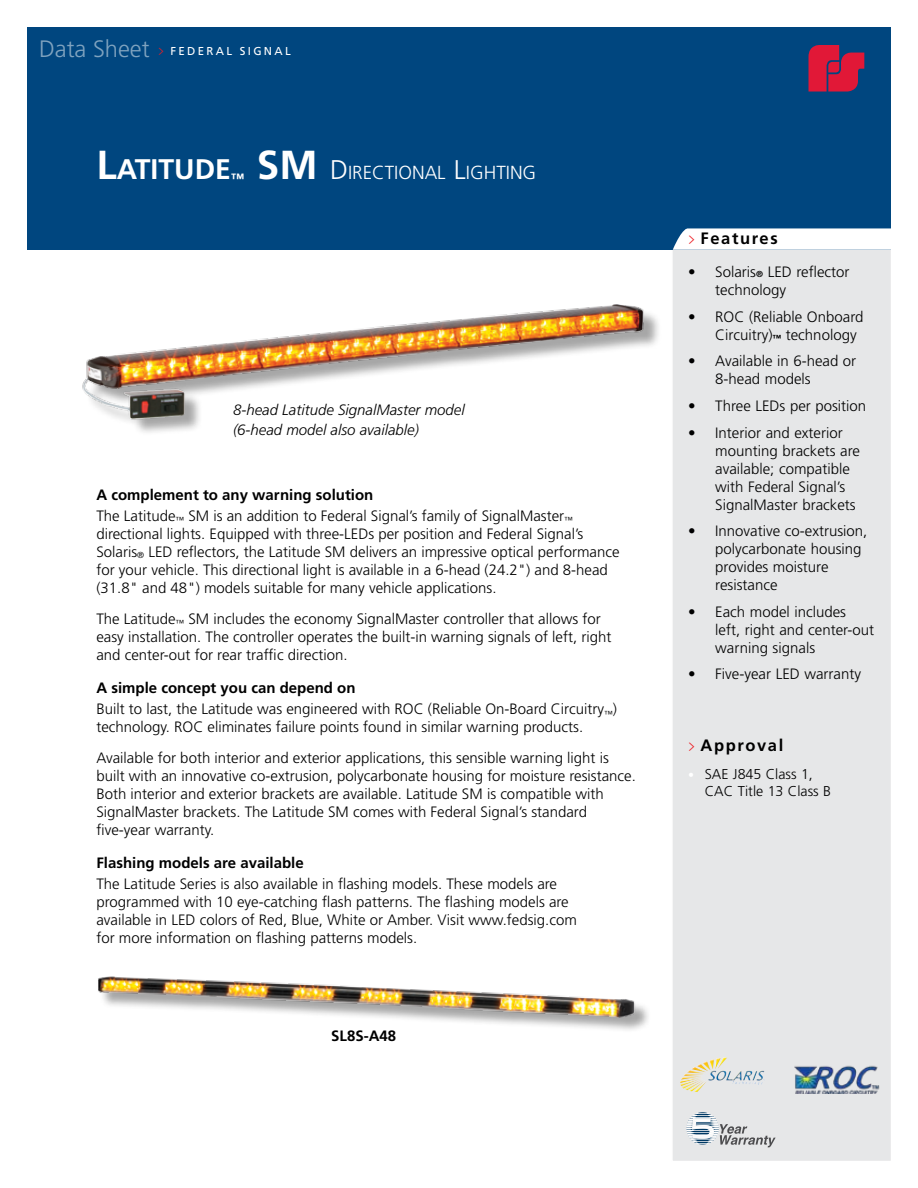
<style>
.page{position:relative;width:918px;height:1188px;background:#fff}
.page>*{position:absolute;margin:0;border:0;box-sizing:border-box;transform-origin:0 0}
.t1{font:700 28.35px "Frutiger";color:#fff}
.t2{font:300 23.7px "Frutiger";color:#80a3bf}
.t3{font:300 18.9px "Frutiger";color:#fff}
.t4{font:700 16.5px "Frutiger";letter-spacing:.1em;color:#000}
.t5{font:300 15px/18px "Frutiger";color:#000}
.t6{font:italic 300 15px/19.5px "Frutiger";color:#000}
.t7{font:700 15px "Frutiger";color:#000}
.t8{font:300 14.25px/17.1px "Frutiger";color:#000}
.t9{font:11.55px "Frutiger";letter-spacing:.2em;color:#fff}
.s1{font-family:"Letter Gothic Std";font-weight:700;font-size:10.2px;color:#ed1d24}
.s2{font-size:40.5px}
.s3{font-weight:700;font-size:40.5px}
.s4{font-size:27px}
.s5{font-weight:700}
.s6{font-size:8.7px}
.s7{font-family:"Letter Gothic Std";font-size:12px;color:#ed1d24}
.s8{font-weight:700;font-size:8.7px}
.s9{font-size:12px;color:#fff}
</style>
<div class="page">
<div style="left:671px;top:214px;width:221px;height:948px;background:#e6e7e8;border:2px solid #fff"></div>
<div style="left:27px;top:27px;width:864px;height:223px;background:#00467f"></div>
<svg style="left:809px;top:45px;width:55px;height:47px"></svg>
<svg style="left:673px;top:227px;width:219px;height:23px;background:#e6edf2"></svg>
<svg style="left:717px;top:1057px;width:9px;height:11px"></svg>
<img style="left:794px;top:1065px;width:86px;height:29px">
<svg style="left:687px;top:1112px;width:89px;height:35px"></svg>
<img style="left:82px;top:305px;width:592px;height:123px">
<img style="left:98px;top:976px;width:550px;height:54px">
<h2 class="t2" style="left:39px;top:36px;width:112px">Data Sheet</h2>
<p class="t9" style="left:158px;top:44px;width:134px"><span class="s1">&gt;</span> FEDERAL SIGNAL</p>
<h1 class="t1" style="left:96px;top:152px;width:150px"><span class="s2">L</span>ATITUDE<sub>™</sub></h1>
<p class="t3" style="left:257px;top:161px;width:281px"><span class="s3">SM</span> <span class="s4">D</span>IRECTIONAL <span class="s4">L</span>IGHTING</p>
<p class="t6" style="left:233px;top:400px;width:233px">8-head Latitude SignalMaster model (6-head model also available)</p>
<p class="t5" style="left:96px;top:484px;width:478px;line-height:21.3px"><span class="s5">A complement to any warning solution<br></span>The Latitude<sub>™</sub> SM is an addition to Federal Signal’s family of SignalMaster<sub>™</sub></p>
<p class="t5" style="left:96px;top:525px;width:525px">directional lights. Equipped with three-LEDs per position and Federal Signal’s Solaris<span class="s6">®</span> LED reflectors, the Latitude SM delivers an impressive optical performance for your vehicle. This directional light is available in a 6-head (24.2") and 8-head (31.8" and 48") models suitable for many vehicle applications.</p>
<p class="t5" style="left:96px;top:609px;width:517px">The Latitude<sub>™</sub> SM includes the economy SignalMaster controller that allows for easy installation. The controller operates the built-in warning signals of left, right and center-out for rear traffic direction.</p>
<p class="t5" style="left:96px;top:677px;width:522px;line-height:21.3px"><span class="s5">A simple concept you can depend on<br></span>Built to last, the Latitude was engineered with ROC (Reliable On-Board Circuitry<sub>™</sub>)</p>
<p class="t5" style="left:96px;top:712px;width:514px;line-height:30.5px">technology. ROC eliminates failure points found in similar warning products.<br>Available for both interior and exterior applications, this sensible warning light is</p>
<p class="t5" style="left:96px;top:767px;width:541px">built with an innovative co-extrusion, polycarbonate housing for moisture resistance.<br>Both interior and exterior brackets are available. Latitude SM is compatible with SignalMaster brackets. The Latitude SM comes with Federal Signal’s standard five-year warranty.</p>
<p class="t7" style="left:96px;top:854px;width:209px">Flashing models are available</p>
<p class="t5" style="left:96px;top:875px;width:482px">The Latitude Series is also available in flashing models. These models are programmed with 10 eye-catching flash patterns. The flashing models are available in LED colors of Red, Blue, White or Amber. Visit www.fedsig.com for more information on flashing patterns models.</p>
<p class="t7" style="left:331px;top:1027px;width:67px">SL8S-A48</p>
<p class="t4" style="left:688px;top:228px;width:91px"><span class="s7">&gt;</span> Features</p>
<p class="t5" style="left:715px;top:263px;width:136px;text-indent:-27px">• Solaris<span class="s8">®</span> LED reflector technology</p>
<p class="t5" style="left:715px;top:307px;width:150px;text-indent:-27px">• ROC (Reliable Onboard<br>Circuitry)<sub>™</sub> technology</p>
<p class="t5" style="left:715px;top:352px;width:143px;text-indent:-27px">• Available in 6-head or<br>8-head models</p>
<p class="t5" style="left:688px;top:397px;width:180px">• Three LEDs per position</p>
<p class="t5" style="left:715px;top:423px;width:146px;text-indent:-27px">• Interior and exterior mounting brackets are available; compatible with Federal Signal’s<br>SignalMaster brackets</p>
<p class="t5" style="left:715px;top:522px;width:154px;text-indent:-27px">• Innovative co-extrusion, polycarbonate housing provides moisture resistance</p>
<p class="t5" style="left:715px;top:603px;width:160px;text-indent:-27px">• Each model includes left, right and center-out warning signals</p>
<p class="t5" style="left:688px;top:665px;width:174px">• Five-year LED warranty</p>
<p class="t4" style="left:688px;top:735px;width:97px"><span class="s7">&gt;</span> Approval</p>
<p class="t8" style="left:705px;top:765px;width:128px;text-indent:-17px"><span class="s9">•</span> SAE J845 Class 1,<br>CAC Title 13 Class B</p>
</div>
